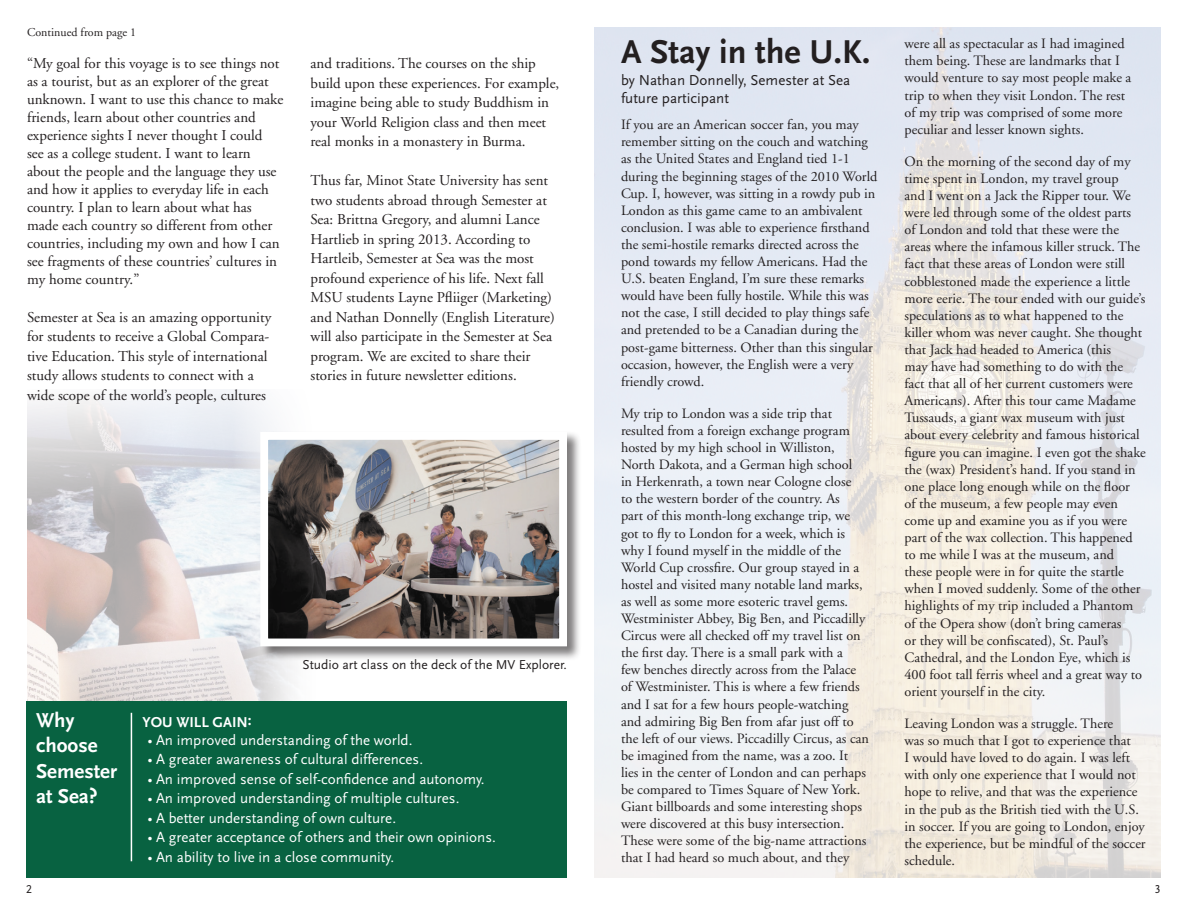
<style>
.page{position:relative;width:1188px;height:918px;background:#fff}
.page>*{position:absolute;margin:0;border:0;box-sizing:border-box;transform-origin:0 0}
.t1{font:700 34.5px "Scala Sans LF";color:#231f20}
.t2{font:700 21px/25.2px "Scala Sans LF";color:#fff}
.t3{font:15px/19.5px "Adobe Garamond";color:#231f20}
.t4{font:15px "Scala Sans LF";color:#fff}
.t5{font:15px/18px "Scala Sans LF";color:#231f20}
.t6{font:700 15px "Scala Sans LF";color:#fff}
.t7{font:14.25px/17.1px "Adobe Garamond";color:#231f20}
.t8{font:13.5px "Scala Sans LF";color:#231f20}
.t9{font:12px "Adobe Garamond";color:#231f20}
.t10{font:12px "Scala Sans LF";color:#231f20}
</style>
<div class="page">
<img style="left:27px;top:389px;width:266px;height:312px">
<img style="left:594px;top:27px;width:567px;height:851px">
<div style="left:259px;top:431px;width:323px;height:230px;background:#231f20;opacity:.6"></div>
<img style="left:269px;top:441px;width:289px;height:196px">
<div style="left:260px;top:432px;width:307px;height:214px;border:8px solid #fff"></div>
<div style="left:26px;top:701px;width:541px;height:177px;background:#086241"></div>
<hr style="left:131px;top:713px;width:1px;height:148px;background:#fff">
<p class="t9" style="left:27px;top:26px;width:111px">Continued from page 1</p>
<p class="t3" style="left:27px;top:55px;width:258px;line-height:18px">“My goal for this voyage is to see things not as a tourist, but as an explorer of the great unknown. I want to use this chance to make friends, learn about other countries and experience sights I never thought I could<br>see as a college student. I want to learn about the people and the language they use and how it applies to everyday life in each country. I plan to learn about what has made each country so different from other countries, including my own and how I can see fragments of these countries’ cultures in my home country.”</p>
<p class="t3" style="left:27px;top:308px;width:246px">Semester at Sea is an amazing opportunity for students to receive a Global Compara&shy;tive Education. This style of international study allows students to connect with a wide scope of the world’s people, cultures</p>
<p class="t3" style="left:310px;top:54px;width:250px">and traditions. The courses on the ship build upon these experiences. For example, imagine being able to study Buddhism in your World Religion class and then meet real monks in a monastery in Burma.</p>
<p class="t3" style="left:310px;top:171px;width:246px">Thus far, Minot State University has sent two students abroad through Semester at Sea: Brittna Gregory, and alumni Lance Hartlieb in spring 2013. According to Hartleib, Semester at Sea was the most profound experience of his life. Next fall MSU students Layne Pfliiger (Marketing) and Nathan Donnelly (English Literature) will also participate in the Semester at Sea program. We are excited to share their stories in future newsletter editions.</p>
<p class="t8" style="left:303px;top:657px;width:266px">Studio art class on the deck of the MV Explorer.</p>
<p class="t2" style="left:36px;top:708px;width:83px">Why choose<br>Semester at Sea?</p>
<p class="t6" style="left:143px;top:714px;width:111px">YOU WILL GAIN:</p>
<p class="t4" style="left:147px;top:732px;width:267px">• An improved understanding of the world.</p>
<p class="t4" style="left:147px;top:751px;width:277px">• A greater awareness of cultural differences.</p>
<p class="t4" style="left:147px;top:771px;width:339px">• An improved sense of self-confidence and autonomy.</p>
<p class="t4" style="left:147px;top:790px;width:314px">• An improved understanding of multiple cultures.</p>
<p class="t4" style="left:147px;top:810px;width:250px">• A better understanding of own culture.</p>
<p class="t4" style="left:147px;top:829px;width:350px">• A greater acceptance of others and their own opinions.</p>
<p class="t4" style="left:147px;top:849px;width:248px">• An ability to live in a close community.</p>
<p class="t1" style="left:621px;top:33px;width:251px">A Stay in the U.K.</p>
<p class="t5" style="left:621px;top:71px;width:231px">by Nathan Donnelly, Semester at Sea future participant</p>
<p class="t7" style="left:621px;top:117px;width:258px">If you are an American soccer fan, you may remember sitting on the couch and watching as the United States and England tied 1-1 during the beginning stages of the 2010 World Cup. I, however, was sitting in a rowdy pub in London as this game came to an ambivalent conclusion. I was able to experience firsthand the semi-hostile remarks directed across the pond towards my fellow Americans. Had the U.S. beaten England, I’m sure these remarks would have been fully hostile. While this was not the case, I still decided to play things safe and pretended to be a Canadian during the post-game bitterness. Other than this singular occasion, however, the English were a very friendly crowd.</p>
<p class="t7" style="left:621px;top:405px;width:250px">My trip to London was a side trip that resulted from a foreign exchange program hosted by my high school in Williston, North Dakota, and a German high school<br>in Herkenrath, a town near Cologne close<br>to the western border of the country. As<br>part of this month-long exchange trip, we got to fly to London for a week, which is why I found myself in the middle of the World Cup crossfire. Our group stayed in a hostel and visited many notable land marks, as well as some more esoteric travel gems.<br>Westminister Abbey, Big Ben, and Piccadilly Circus were all checked off my travel list on the first day. There is a small park with a<br>few benches directly across from the Palace of Westminister. This is where a few friends and I sat for a few hours people-watching and admiring Big Ben from afar just off to the left of our views. Piccadilly Circus, as can be imagined from the name, was a zoo. It lies in the center of London and can perhaps be compared to Times Square of New York.<br>Giant billboards and some interesting shops were discovered at this busy intersection.<br>These were some of the big-name attractions that I had heard so much about, and they</p>
<p class="t7" style="left:904px;top:36px;width:228px">were all as spectacular as I had imagined them being. These are landmarks that I would venture to say most people make a trip to when they visit London. The rest of my trip was comprised of some more peculiar and lesser known sights.</p>
<p class="t7" style="left:904px;top:153px;width:243px">On the morning of the second day of my time spent in London, my travel group<br>and I went on a Jack the Ripper tour. We were led through some of the oldest parts of London and told that these were the areas where the infamous killer struck. The fact that these areas of London were still cobblestoned made the experience a little more eerie. The tour ended with our guide’s speculations as to what happened to the killer whom was never caught. She thought that Jack had headed to America (this<br>may have had something to do with the fact that all of her current customers were Americans). After this tour came Madame Tussauds, a giant wax museum with just about every celebrity and famous historical figure you can imagine. I even got the shake the (wax) President’s hand. If you stand in one place long enough while on the floor<br>of the museum, a few people may even come up and examine you as if you were part of the wax collection. This happened to me while I was at the museum, and<br>these people were in for quite the startle when I moved suddenly. Some of the other highlights of my trip included a Phantom of the Opera show (don’t bring cameras<br>or they will be confiscated), St. Paul’s Cathedral, and the London Eye, which is 400 foot tall ferris wheel and a great way to orient yourself in the city.</p>
<p class="t7" style="left:904px;top:715px;width:243px">Leaving London was a struggle. There<br>was so much that I got to experience that<br>I would have loved to do again. I was left with only one experience that I would not hope to relive, and that was the experience in the pub as the British tied with the U.S. in soccer. If you are going to London, enjoy the experience, but be mindful of the soccer schedule.</p>
<p class="t10" style="left:26px;top:883px;width:7px">2</p>
<p class="t10" style="left:1155px;top:883px;width:7px">3</p>
</div>
